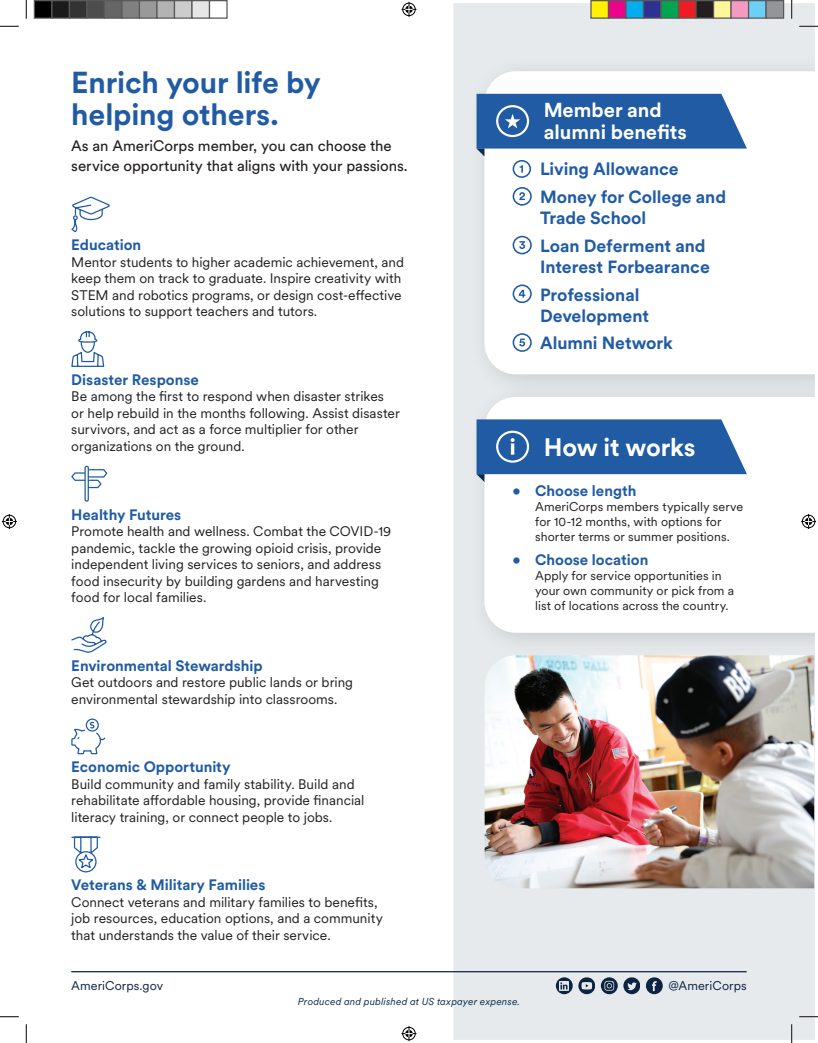
<style>
.page{position:relative;width:818px;height:1043px;background:#fff}
.page>*{position:absolute;margin:0;border:0;box-sizing:border-box;transform-origin:0 0}
.t1{font:700 30px/32.5px "Circular XX";letter-spacing:-.005em;color:#205ba4}
.t2{font:700 25px "Circular XX";letter-spacing:-.01em;color:#fff}
.t3{font:700 20px/22.5px "Circular XX";color:#fff}
.t4{font:700 17.5px/27.8px "Circular XX";color:#205ba4}
.t5{font:700 15px "Circular XX";color:#205ba4}
.t6{font:15px/20px "Circular XX";letter-spacing:-.005em;color:#231f20}
.t7{font:13.75px/16.5px "Circular XX";color:#231f20}
.t8{font:12.5px/15px "Circular XX";letter-spacing:.005em;color:#231f20}
.t9{font:12.5px "Circular XX";letter-spacing:.005em;color:#0e2341}
.t10{font:italic 10px "Circular XX";letter-spacing:.015em;color:#092d4f}
</style>
<div class="page">
<hr style="left:71px;top:971px;width:675px;height:1px;background:#0d2341">
<div style="left:453px;top:4px;width:361px;height:1035px;background:#e6eaed"></div>
<svg style="left:71px;top:196px;width:39px;height:37px"></svg>
<svg style="left:71px;top:331px;width:34px;height:36px"></svg>
<svg style="left:71px;top:465px;width:37px;height:37px"></svg>
<svg style="left:71px;top:617px;width:36px;height:36px"></svg>
<div style="left:86px;top:718px;width:13px;height:13px;border:1px solid #205ba4;border-radius:50%"></div>
<svg style="left:71px;top:721px;width:35px;height:34px"></svg>
<svg style="left:71px;top:836px;width:30px;height:37px"></svg>
<div style="left:467px;top:380px;width:347px;height:278px;background:#231f20;opacity:.15"></div>
<div style="left:484px;top:400px;width:330px;height:232px;background:#fff"></div>
<svg style="left:476px;top:419px;width:270px;height:63px;background:#4878b4"></svg>
<img style="left:484px;top:655px;width:330px;height:233px">
<div style="left:467px;top:54px;width:347px;height:346px;background:#231f20;opacity:.15"></div>
<div style="left:484px;top:71px;width:330px;height:303px;background:#fff"></div>
<svg style="left:519px;top:165px;width:4px;height:8px"></svg>
<div style="left:512px;top:160px;width:19px;height:18px;border:2px solid #205ba4;border-radius:50%"></div>
<svg style="left:519px;top:192px;width:6px;height:8px"></svg>
<div style="left:512px;top:187px;width:19px;height:19px;border:2px solid #205ba4;border-radius:50%"></div>
<div style="left:512px;top:236px;width:19px;height:18px;border:2px solid #205ba4;border-radius:50%"></div>
<svg style="left:519px;top:241px;width:6px;height:8px"></svg>
<div style="left:512px;top:284px;width:19px;height:19px;border:2px solid #205ba4;border-radius:50%"></div>
<svg style="left:519px;top:290px;width:6px;height:7px"></svg>
<div style="left:512px;top:333px;width:19px;height:19px;border:2px solid #205ba4;border-radius:50%"></div>
<svg style="left:519px;top:338px;width:6px;height:8px"></svg>
<svg style="left:476px;top:94px;width:270px;height:62px;background:#4677b3"></svg>
<svg style="left:0;top:25px;width:19px;height:2px"></svg>
<svg style="left:799px;top:25px;width:19px;height:2px"></svg>
<svg style="left:0;top:1016px;width:19px;height:1px"></svg>
<svg style="left:799px;top:1015px;width:19px;height:2px"></svg>
<svg style="left:25px;top:0;width:2px;height:19px"></svg>
<svg style="left:25px;top:1024px;width:2px;height:18px"></svg>
<svg style="left:790px;top:0;width:2px;height:19px"></svg>
<svg style="left:790px;top:1024px;width:2px;height:18px"></svg>
<svg style="left:401px;top:2px;width:15px;height:15px"></svg>
<svg style="left:401px;top:1026px;width:15px;height:15px"></svg>
<svg style="left:2px;top:514px;width:15px;height:15px"></svg>
<svg style="left:801px;top:514px;width:15px;height:15px"></svg>
<div style="left:34px;top:1px;width:18px;height:17px;background:#000"></div>
<div style="left:34px;top:0;width:18px;height:19px;border:1px solid #595959"></div>
<div style="left:52px;top:1px;width:17px;height:17px;background:#1a1a1a"></div>
<div style="left:51px;top:0;width:19px;height:19px;border:1px solid #595959"></div>
<div style="left:69px;top:1px;width:18px;height:17px;background:#333"></div>
<div style="left:69px;top:0;width:19px;height:19px;border:1px solid #595959"></div>
<div style="left:87px;top:1px;width:17px;height:17px;background:#4d4d4d"></div>
<div style="left:86px;top:0;width:19px;height:19px;border:1px solid #595959"></div>
<div style="left:104px;top:1px;width:18px;height:17px;background:#666"></div>
<div style="left:104px;top:0;width:18px;height:19px;border:1px solid #595959"></div>
<div style="left:122px;top:1px;width:17px;height:17px;background:#808080"></div>
<div style="left:121px;top:0;width:19px;height:19px;border:1px solid #595959"></div>
<div style="left:139px;top:1px;width:18px;height:17px;background:#999"></div>
<div style="left:139px;top:0;width:19px;height:19px;border:1px solid #595959"></div>
<div style="left:157px;top:1px;width:17px;height:17px;background:#b3b3b3"></div>
<div style="left:156px;top:0;width:19px;height:19px;border:1px solid #595959"></div>
<div style="left:174px;top:1px;width:18px;height:17px;background:#ccc"></div>
<div style="left:174px;top:0;width:18px;height:19px;border:1px solid #595959"></div>
<div style="left:192px;top:1px;width:17px;height:17px;background:#e6e6e6"></div>
<div style="left:191px;top:0;width:19px;height:19px;border:1px solid #595959"></div>
<div style="left:209px;top:0;width:19px;height:19px;border:1px solid #595959"></div>
<div style="left:591px;top:1px;width:17px;height:17px;background:#fff101"></div>
<div style="left:590px;top:0;width:19px;height:19px;border:1px solid #595959"></div>
<div style="left:608px;top:1px;width:18px;height:17px;background:#ed028c"></div>
<div style="left:608px;top:0;width:18px;height:19px;border:1px solid #595959"></div>
<div style="left:626px;top:1px;width:17px;height:17px;background:#00aeef"></div>
<div style="left:625px;top:0;width:19px;height:19px;border:1px solid #595959"></div>
<div style="left:643px;top:1px;width:18px;height:17px;background:#2e3092"></div>
<div style="left:642px;top:0;width:19px;height:19px;border:1px solid #595959"></div>
<div style="left:661px;top:1px;width:17px;height:17px;background:#00a54f"></div>
<div style="left:660px;top:0;width:19px;height:19px;border:1px solid #595959"></div>
<div style="left:678px;top:1px;width:18px;height:17px;background:#ee1d23"></div>
<div style="left:678px;top:0;width:18px;height:19px;border:1px solid #595959"></div>
<div style="left:696px;top:1px;width:17px;height:17px;background:#231f20"></div>
<div style="left:695px;top:0;width:19px;height:19px;border:1px solid #595959"></div>
<div style="left:713px;top:1px;width:18px;height:17px;background:#fff79a"></div>
<div style="left:712px;top:0;width:19px;height:19px;border:1px solid #595959"></div>
<div style="left:731px;top:1px;width:17px;height:17px;background:#f499c2"></div>
<div style="left:730px;top:0;width:19px;height:19px;border:1px solid #595959"></div>
<div style="left:748px;top:1px;width:18px;height:17px;background:#6bcff6"></div>
<div style="left:748px;top:0;width:18px;height:19px;border:1px solid #595959"></div>
<div style="left:766px;top:1px;width:17px;height:17px;background:#939598"></div>
<div style="left:765px;top:0;width:19px;height:19px;border:1px solid #595959"></div>
<h1 class="t1" style="left:71px;top:65px;width:251px">Enrich your life by helping others.</h1>
<p class="t6" style="left:71px;top:135px;width:338px">As an AmeriCorps member, you can choose the service opportunity that aligns with your passions.</p>
<p class="t5" style="left:71px;top:235px;width:71px">Education</p>
<p class="t7" style="left:71px;top:253px;width:334px">Mentor students to higher academic achievement, and keep them on track to graduate. Inspire creativity with STEM and robotics programs, or design cost-effective solutions to support teachers and tutors.</p>
<p class="t5" style="left:71px;top:369px;width:129px">Disaster Response</p>
<p class="t7" style="left:71px;top:388px;width:330px">Be among the first to respond when disaster strikes or help rebuild in the months following. Assist disaster survivors, and act as a force multiplier for other organizations on the ground.</p>
<p class="t5" style="left:71px;top:504px;width:112px">Healthy Futures</p>
<p class="t7" style="left:71px;top:522px;width:321px">Promote health and wellness. Combat the COVID-19 pandemic, tackle the growing opioid crisis, provide independent living services to seniors, and address food insecurity by building gardens and harvesting food for local families.</p>
<p class="t5" style="left:71px;top:655px;width:193px">Environmental Stewardship</p>
<p class="t7" style="left:71px;top:673px;width:283px">Get outdoors and restore public lands or bring environmental stewardship into classrooms.</p>
<p class="t5" style="left:71px;top:756px;width:161px">Economic Opportunity</p>
<p class="t7" style="left:71px;top:775px;width:295px">Build community and family stability. Build and rehabilitate affordable housing, provide financial literacy training, or connect people to jobs.</p>
<p class="t5" style="left:71px;top:874px;width:196px">Veterans &amp; Military Families</p>
<p class="t7" style="left:71px;top:893px;width:313px">Connect veterans and military families to benefits, job resources, education options, and a community that understands the value of their service.</p>
<h3 class="t3" style="left:543px;top:98px;width:145px">Member and alumni benefits</h3>
<p class="t4" style="left:540px;top:155px;width:187px">Living Allowance<br>Money for College and</p>
<p class="t4" style="left:540px;top:203px;width:167px">Trade School<br>Loan Deferment and</p>
<p class="t4" style="left:540px;top:252px;width:171px">Interest Forbearance<br>Professional</p>
<p class="t4" style="left:540px;top:301px;width:134px">Development<br>Alumni Network</p>
<h2 class="t2" style="left:543px;top:429px;width:153px">How it works</h2>
<p class="t5" style="left:512px;top:480px;width:125px">• Choose length</p>
<p class="t8" style="left:535px;top:499px;width:210px">AmeriCorps members typically serve for 10-12 months, with options for shorter terms or summer positions.</p>
<p class="t5" style="left:512px;top:549px;width:137px">• Choose location</p>
<p class="t8" style="left:535px;top:567px;width:200px">Apply for service opportunities in your own community or pick from a list of locations across the country.</p>
<p class="t9" style="left:71px;top:977px;width:93px">AmeriCorps.gov</p>
<p class="t9" style="left:668px;top:977px;width:80px">@AmeriCorps</p>
<p class="t10" style="left:298px;top:995px;width:224px">Produced and published at US taxpayer expense.</p>
</div>
